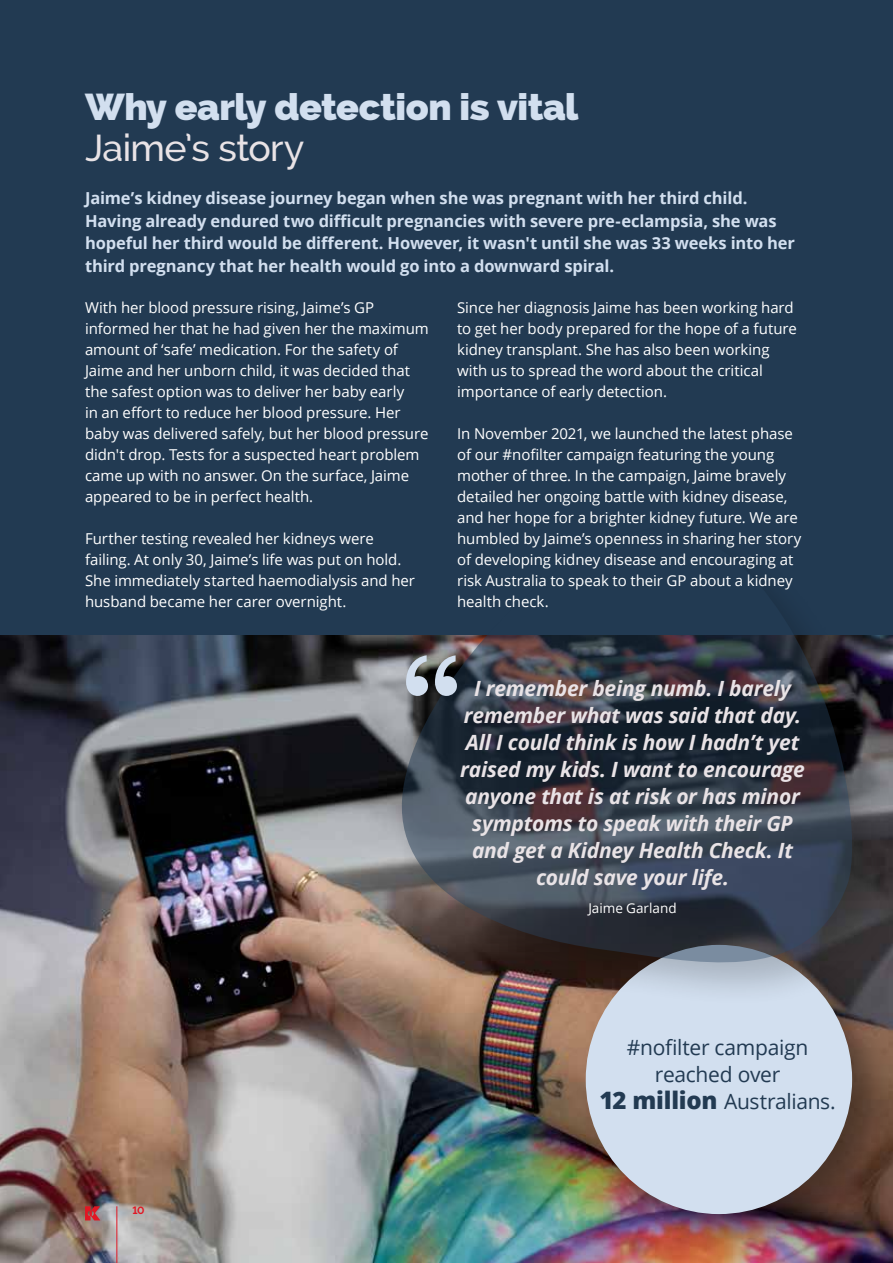
<style>
.page{position:relative;width:893px;height:1263px;background:#fff}
.page>*{position:absolute;margin:0;border:0;box-sizing:border-box;transform-origin:0 0}
.t1{font:150px "Gordita";color:#d2dfef}
.t2{font:800 37.5px "Raleway";letter-spacing:-.01em;color:#d2dfef}
.t3{font:500 37.5px "Raleway";letter-spacing:-.02em;color:#e9e3e6}
.t4{font:italic 700 21px/27px "Open Sans";letter-spacing:-.015em;color:#e9e3e6;text-align:center}
.t5{font:21px/27px "Open Sans";letter-spacing:-.015em;color:#223a52;text-align:center}
.t6{font:700 16.5px/22.5px "Open Sans";letter-spacing:-.01em;color:#d2dfef}
.t7{font:15px/21px "Open Sans";letter-spacing:-.005em;color:#fff}
.t8{font:13.5px "Open Sans";color:#fff}
.t9{font:700 10.5px "Raleway";color:#e11723}
.s1{font-weight:800;font-size:24px}
</style>
<div class="page">
<img style="left:0;top:634px;width:893px;height:629px">
<svg style="left:85px;top:1206px;width:15px;height:14px"></svg>
<hr style="left:116px;top:1206px;width:1px;height:57px;background:#e11723">
<div style="left:1px;top:0;width:892px;height:634px;background:#223a52"></div>
<div style="left:576px;top:935px;width:317px;height:325px;background:#000;opacity:.4"></div>
<div style="left:586px;top:945px;width:266px;height:269px;background:#d2dfef;border-radius:50%"></div>
<div style="left:392px;top:520px;width:501px;height:488px;background:#000;opacity:.4"></div>
<svg style="left:396px;top:520px;width:464px;height:471px"></svg>
<h2 class="t2" style="left:85px;top:85px;width:495px">Why early detection is vital</h2>
<h2 class="t3" style="left:85px;top:126px;width:221px">Jaime’s story</h2>
<p class="t6" style="left:85px;top:186px;width:712px">Jaime’s kidney disease journey began when she was pregnant with her third child.<br>Having already endured two difficult pregnancies with severe pre-eclampsia, she was hopeful her third would be different. However, it wasn't until she was 33 weeks into her third pregnancy that her health would go into a downward spiral.</p>
<p class="t7" style="left:85px;top:297px;width:345px">With her blood pressure rising, Jaime’s GP informed her that he had given her the maximum amount of ‘safe’ medication. For the safety of Jaime and her unborn child, it was decided that the safest option was to deliver her baby early<br>in an effort to reduce her blood pressure. Her baby was delivered safely, but her blood pressure didn't drop. Tests for a suspected heart problem came up with no answer. On the surface, Jaime appeared to be in perfect health.</p>
<p class="t7" style="left:85px;top:528px;width:331px">Further testing revealed her kidneys were failing. At only 30, Jaime’s life was put on hold.<br>She immediately started haemodialysis and her husband became her carer overnight.</p>
<p class="t7" style="left:457px;top:297px;width:341px">Since her diagnosis Jaime has been working hard to get her body prepared for the hope of a future kidney transplant. She has also been working with us to spread the word about the critical importance of early detection.</p>
<p class="t7" style="left:457px;top:423px;width:346px">In November 2021, we launched the latest phase of our #nofilter campaign featuring the young mother of three. In the campaign, Jaime bravely detailed her ongoing battle with kidney disease, and her hope for a brighter kidney future. We are humbled by Jaime’s openness in sharing her story of developing kidney disease and encouraging at risk Australia to speak to their GP about a kidney health check.</p>
<h1 class="t1" style="left:397px;top:606px;width:71px">“</h1>
<p class="t4" style="left:460px;top:674px;width:346px">I remember being numb. I barely remember what was said that day.<br>All I could think is how I hadn’t yet raised my kids. I want to encourage anyone that is at risk or has minor symptoms to speak with their GP and get a Kidney Health Check. It could save your life.</p>
<p class="t8" style="left:588px;top:899px;width:90px">Jaime Garland</p>
<p class="t9" style="left:132px;top:1204px;width:14px">10</p>
<h3 class="t5" style="left:599px;top:1034px;width:238px">#nofilter campaign reached over<br><span class="s1">12 million</span> Australians.</h3>
</div>
